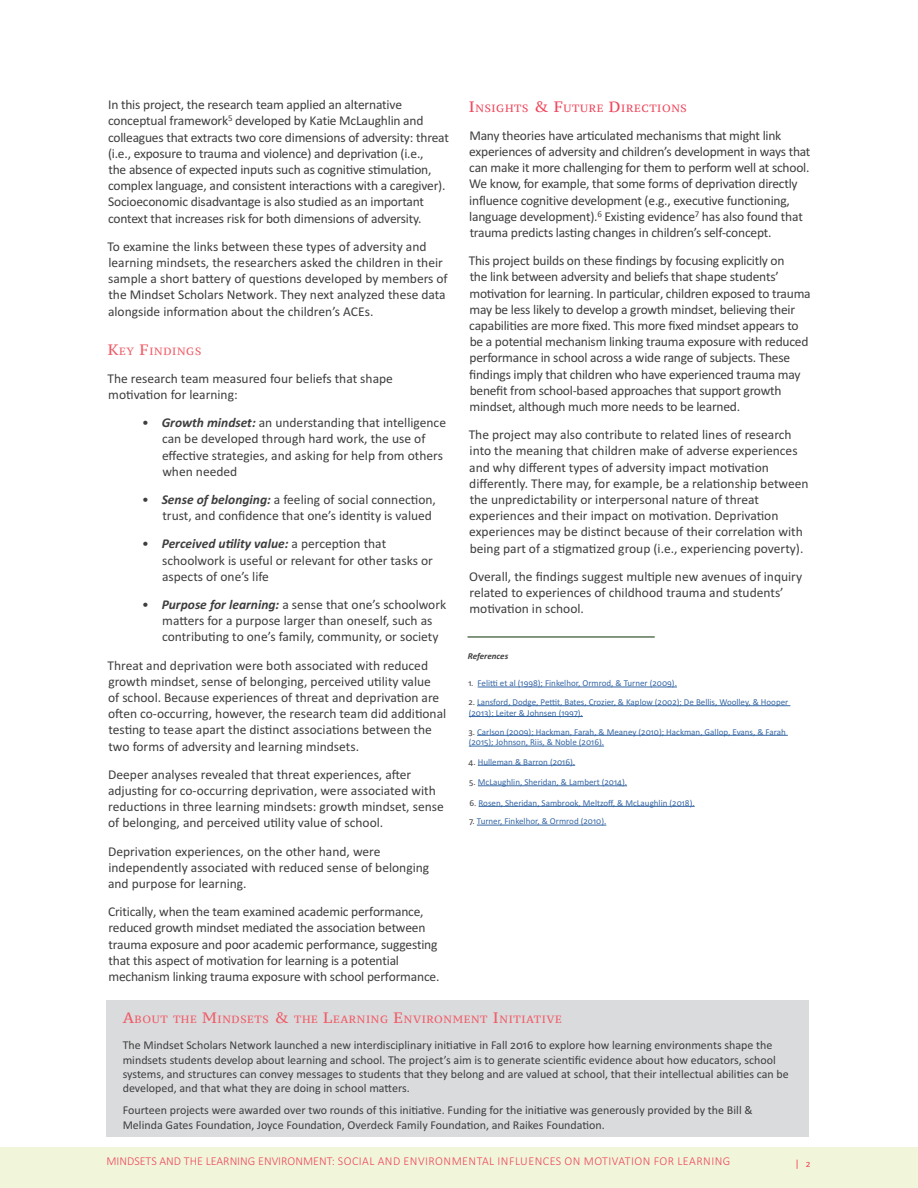
<style>
.page{position:relative;width:918px;height:1188px;background:#fff}
.page>*{position:absolute;margin:0;border:0;box-sizing:border-box;transform-origin:0 0}
.t1{font:13.5px/16.2px "Calibri";letter-spacing:-.015em;color:#3e3e3f}
.t2{font:12px/14.4px "Calibri";color:#3e3e3f}
.body{font:300 12px "Calibri";letter-spacing:.04em;color:#ef465b}
.t3{font:10.5px "PT Serif Caption";letter-spacing:.055em;color:#f05b66}
.t4{font:10.5px "PT Serif Caption";letter-spacing:.055em;color:#ef465b}
.body-2{font:10.5px "Calibri";color:#ef465b}
.t5{font:9px/10.8px "Calibri";color:#3667a4}
.t6{font:italic 700 9px "Calibri";color:#3e3e3f}
.s1{font-size:15px}
.s2{font-weight:700;font-style:italic}
.s3{color:#3e3e3f}
.s4{font-size:9.75px}
</style>
<div class="page">
<div style="left:0;top:1147px;width:918px;height:41px;background:#f1f6db"></div>
<hr style="left:478px;top:687px;width:199px;height:1px;background:#3667a4">
<hr style="left:477px;top:705px;width:313px;height:1px;background:#3667a4">
<hr style="left:469px;top:716px;width:114px;height:1px;background:#3667a4">
<hr style="left:477px;top:735px;width:311px;height:1px;background:#3667a4">
<hr style="left:469px;top:746px;width:135px;height:1px;background:#3667a4">
<hr style="left:478px;top:765px;width:97px;height:1px;background:#3667a4">
<hr style="left:478px;top:786px;width:149px;height:1px;background:#3667a4">
<hr style="left:479px;top:806px;width:216px;height:1px;background:#3667a4">
<hr style="left:477px;top:825px;width:129px;height:1px;background:#3667a4">
<div style="left:107px;top:1000px;width:702px;height:137px;background:#dadbdd"></div>
<hr style="left:468px;top:637px;width:187px;height:1px;background:#083000">
<p class="t1" style="left:108px;top:96px;width:342px">In this project, the research team applied an alternative conceptual framework<sup>5</sup> developed by Katie McLaughlin and colleagues that extracts two core dimensions of adversity: threat (i.e., exposure to trauma and violence) and deprivation (i.e.,<br>the absence of expected inputs such as cognitive stimulation, complex language, and consistent interactions with a caregiver).<br>Socioeconomic disadvantage is also studied as an important context that increases risk for both dimensions of adversity.</p>
<p class="t1" style="left:107px;top:237px;width:342px">To examine the links between these types of adversity and learning mindsets, the researchers asked the children in their sample a short battery of questions developed by members of the Mindset Scholars Network. They next analyzed these data alongside information about the children’s ACEs.</p>
<p class="t3" style="left:108px;top:344px;width:95px"><span class="s1">K</span>EY <span class="s1">F</span>INDINGS</p>
<p class="t1" style="left:107px;top:369px;width:287px">The research team measured four beliefs that shape motivation for learning:</p>
<p class="t1" style="left:162px;top:414px;width:286px;text-indent:-20px">• <span class="s2">Growth mindset:</span> an understanding that intelligence can be developed through hard work, the use of effective strategies, and asking for help from others when needed</p>
<p class="t1" style="left:142px;top:491px;width:295px;text-align:right">• <span class="s2">Sense of belonging:</span> a feeling of social connection, trust, and confidence that one’s identity is valued</p>
<p class="t1" style="left:162px;top:535px;width:272px;text-indent:-20px">• <span class="s2">Perceived utility value:</span> a perception that schoolwork is useful or relevant for other tasks or aspects of one’s life</p>
<p class="t1" style="left:162px;top:596px;width:286px;text-indent:-20px">• <span class="s2">Purpose for learning:</span> a sense that one’s schoolwork matters for a purpose larger than oneself, such as contributing to one’s family, community, or society</p>
<p class="t1" style="left:107px;top:656px;width:340px">Threat and deprivation were both associated with reduced growth mindset, sense of belonging, perceived utility value<br>of school. Because experiences of threat and deprivation are often co-occurring, however, the research team did additional testing to tease apart the distinct associations between the two forms of adversity and learning mindsets.</p>
<p class="t1" style="left:108px;top:765px;width:337px">Deeper analyses revealed that threat experiences, after adjusting for co-occurring deprivation, were associated with reductions in three learning mindsets: growth mindset, sense of belonging, and perceived utility value of school.</p>
<p class="t1" style="left:108px;top:842px;width:323px">Deprivation experiences, on the other hand, were independently associated with reduced sense of belonging and purpose for learning.</p>
<p class="t1" style="left:108px;top:903px;width:333px">Critically, when the team examined academic performance, reduced growth mindset mediated the association between trauma exposure and poor academic performance, suggesting that this aspect of motivation for learning is a potential mechanism linking trauma exposure with school performance.</p>
<p class="t4" style="left:469px;top:101px;width:219px"><span class="s1">I</span>NSIGHTS <span class="s1">&amp; F</span>UTURE <span class="s1">D</span>IRECTIONS</p>
<p class="t1" style="left:469px;top:127px;width:343px">Many theories have articulated mechanisms that might link experiences of adversity and children’s development in ways that can make it more challenging for them to perform well at school.<br>We know, for example, that some forms of deprivation directly influence cognitive development (e.g., executive functioning, language development).<sup>6</sup> Existing evidence<sup>7</sup> has also found that trauma predicts lasting changes in children’s self-concept.</p>
<p class="t1" style="left:469px;top:252px;width:344px">This project builds on these findings by focusing explicitly on<br>the link between adversity and beliefs that shape students’ motivation for learning. In particular, children exposed to trauma may be less likely to develop a growth mindset, believing their capabilities are more fixed. This more fixed mindset appears to be a potential mechanism linking trauma exposure with reduced performance in school across a wide range of subjects. These findings imply that children who have experienced trauma may benefit from school-based approaches that support growth mindset, although much more needs to be learned.</p>
<p class="t1" style="left:469px;top:426px;width:341px">The project may also contribute to related lines of research into the meaning that children make of adverse experiences and why different types of adversity impact motivation differently. There may, for example, be a relationship between the unpredictability or interpersonal nature of threat experiences and their impact on motivation. Deprivation experiences may be distinct because of their correlation with being part of a stigmatized group (i.e., experiencing poverty).</p>
<p class="t1" style="left:469px;top:568px;width:335px">Overall, the findings suggest multiple new avenues of inquiry related to experiences of childhood trauma and students’ motivation in school.</p>
<p class="t6" style="left:468px;top:650px;width:42px">References</p>
<p class="t5" style="left:468px;top:677px;width:210px"><span class="s3">1.</span> Felitti et al (1998); Finkelhor, Ormrod, &amp; Turner (2009).</p>
<p class="t5" style="left:468px;top:696px;width:322px"><span class="s3">2.</span> Lansford, Dodge, Pettit, Bates, Crozier, &amp; Kaplow (2002); De Bellis, Woolley, &amp; Hooper (2013); Leiter &amp; Johnsen (1997).</p>
<p class="t5" style="left:468px;top:726px;width:319px"><span class="s3">3.</span> Carlson (2009); Hackman, Farah, &amp; Meaney (2010); Hackman, Gallop, Evans, &amp; Farah (2015); Johnson, Riis, &amp; Noble (2016).</p>
<p class="t5" style="left:469px;top:756px;width:108px"><span class="s3">4.</span> Hulleman &amp; Barron (2016).</p>
<p class="t5" style="left:469px;top:776px;width:159px"><span class="s3">5.</span> McLaughlin, Sheridan, &amp; Lambert (2014).</p>
<p class="t5" style="left:470px;top:797px;width:227px"><span class="s3">6.</span> Rosen, Sheridan, Sambrook, Meltzoff, &amp; McLaughlin (2018).</p>
<p class="t5" style="left:469px;top:816px;width:139px"><span class="s3">7.</span> Turner, Finkelhor, &amp; Ormrod (2010).</p>
<p class="t3" style="left:123px;top:1012px;width:441px"><span class="s1">A</span>BOUT THE <span class="s1">M</span>INDSETS <span class="s1">&amp;</span> THE <span class="s1">L</span>EARNING <span class="s1">E</span>NVIRONMENT <span class="s1">I</span>NITIATIVE</p>
<p class="t2" style="left:123px;top:1037px;width:668px">The Mindset Scholars Network launched a new interdisciplinary initiative in Fall 2016 to explore how learning environments shape the mindsets students develop about learning and school. The project’s aim is to generate scientific evidence about how educators, school systems, and structures can convey messages to students that they belong and are valued at school, that their intellectual abilities can be developed, and that what they are doing in school matters.</p>
<p class="t2" style="left:123px;top:1103px;width:631px">Fourteen projects were awarded over two rounds of this initiative. Funding for the initiative was generously provided by the Bill &amp;<br>Melinda Gates Foundation, Joyce Foundation, Overdeck Family Foundation, and Raikes Foundation.</p>
<p class="body" style="left:106px;top:1153px;width:626px">MINDSETS AND THE LEARNING ENVIRONMENT: SOCIAL AND ENVIRONMENTAL INFLUENCES ON MOTIVATION FOR LEARNING</p>
<p class="body-2" style="left:795px;top:1157px;width:17px">| <span class="s4">2</span></p>
</div>
